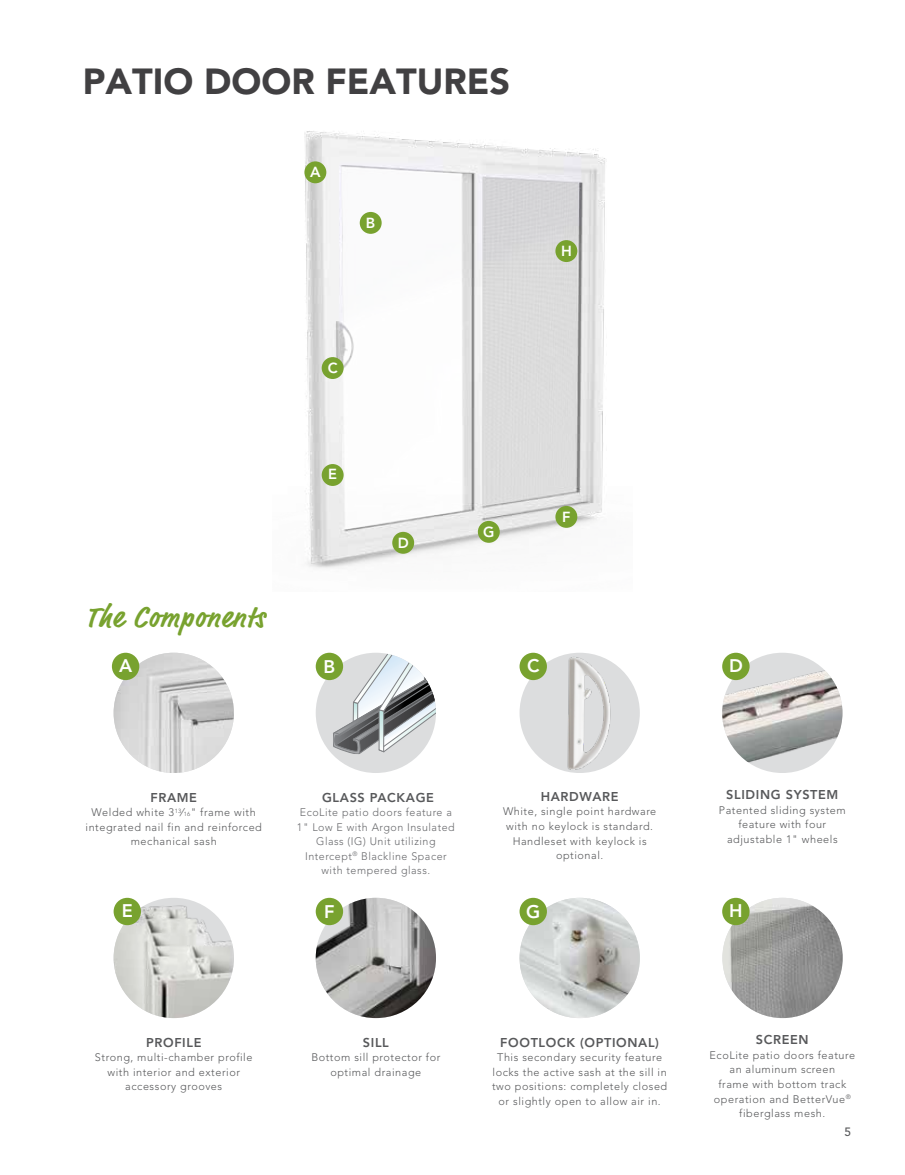
<style>
.page{position:relative;width:905px;height:1175px;background:#fff}
.page>*{position:absolute;margin:0;border:0;box-sizing:border-box;transform-origin:0 0}
.t1{font:900 36px "Avenir LT Std";color:#414042}
.t2{font:700 30px "Market Pro";letter-spacing:.04em;color:#78a22f}
.t3{font:800 18.15px "Avenir LT Std";color:#fff}
.t4{font:800 14.55px "Avenir LT Std";color:#fff}
.t5{font:800 12.75px "Avenir LT Std";letter-spacing:.05em;color:#58595b}
.t6{font:500 12px "Avenir LT Std";color:#58595b}
.t7{font:300 10.95px/14.5px "Avenir LT Std";letter-spacing:.05em;color:#58595b;text-align:center}
.t8{font:300 10.95px/14.5px "Avenir LT Std";letter-spacing:.05em;color:#696a6d;text-align:center}
.s1{font-size:6px}
</style>
<div class="page">
<img style="left:722px;top:652px;width:120px;height:121px;border-radius:60px">
<div style="left:722px;top:652px;width:27px;height:28px;background:#78a22f;border-radius:50%"></div>
<img style="left:722px;top:897px;width:120px;height:121px;border-radius:60px">
<div style="left:722px;top:897px;width:27px;height:28px;background:#78a22f;border-radius:50%"></div>
<img style="left:114px;top:652px;width:120px;height:121px;border-radius:60px">
<div style="left:112px;top:652px;width:27px;height:28px;background:#78a22f;border-radius:50%"></div>
<img style="left:114px;top:897px;width:120px;height:121px;border-radius:60px">
<div style="left:114px;top:897px;width:27px;height:28px;background:#78a22f;border-radius:50%"></div>
<div style="left:316px;top:652px;width:120px;height:121px;background:#dcddde;border-radius:50%"></div>
<svg style="left:333px;top:652px;width:103px;height:102px"></svg>
<div style="left:316px;top:652px;width:27px;height:28px;background:#78a22f;border-radius:50%"></div>
<img style="left:316px;top:897px;width:120px;height:121px;border-radius:60px">
<div style="left:316px;top:897px;width:27px;height:28px;background:#78a22f;border-radius:50%"></div>
<img style="left:519px;top:897px;width:120px;height:121px;border-radius:60px">
<div style="left:519px;top:897px;width:28px;height:28px;background:#78a22f;border-radius:50%"></div>
<img style="left:519px;top:652px;width:120px;height:121px;border-radius:60px">
<div style="left:519px;top:652px;width:28px;height:28px;background:#78a22f;border-radius:50%"></div>
<img style="left:304px;top:131px;width:301px;height:438px">
<div style="left:304px;top:161px;width:22px;height:22px;background:#78a22f;border-radius:50%"></div>
<div style="left:360px;top:212px;width:21px;height:22px;background:#78a22f;border-radius:50%"></div>
<div style="left:322px;top:357px;width:21px;height:22px;background:#78a22f;border-radius:50%"></div>
<div style="left:392px;top:532px;width:22px;height:22px;background:#78a22f;border-radius:50%"></div>
<div style="left:322px;top:464px;width:21px;height:22px;background:#78a22f;border-radius:50%"></div>
<div style="left:555px;top:506px;width:22px;height:22px;background:#78a22f;border-radius:50%"></div>
<div style="left:555px;top:240px;width:22px;height:22px;background:#78a22f;border-radius:50%"></div>
<div style="left:478px;top:521px;width:22px;height:22px;background:#78a22f;border-radius:50%"></div>
<h1 class="t1" style="left:83px;top:60px;width:429px">PATIO DOOR FEATURES</h1>
<h3 class="t4" style="left:310px;top:163px;width:12px">A</h3>
<h3 class="t4" style="left:366px;top:214px;width:11px">B</h3>
<h3 class="t4" style="left:561px;top:242px;width:12px">H</h3>
<h2 class="t2" style="left:86px;top:597px;width:180px">The Components</h2>
<h3 class="t3" style="left:119px;top:654px;width:15px">A</h3>
<h3 class="t4" style="left:328px;top:359px;width:11px">C</h3>
<h3 class="t4" style="left:328px;top:465px;width:10px">E</h3>
<h3 class="t3" style="left:323px;top:655px;width:13px">B</h3>
<h3 class="t4" style="left:398px;top:534px;width:13px">D</h3>
<h3 class="t4" style="left:483px;top:523px;width:13px">G</h3>
<h3 class="t4" style="left:562px;top:508px;width:10px">F</h3>
<h3 class="t3" style="left:527px;top:655px;width:14px">C</h3>
<h3 class="t3" style="left:729px;top:654px;width:15px">D</h3>
<p class="t5" style="left:150px;top:789px;width:48px">FRAME</p>
<p class="t7" style="left:86px;top:805px;width:178px">Welded white 3<sup>13</sup>⁄<span class="s1">16</span>" frame with integrated nail fin and reinforced mechanical sash</p>
<h3 class="t3" style="left:122px;top:899px;width:13px">E</h3>
<p class="t5" style="left:322px;top:789px;width:113px">GLASS PACKAGE</p>
<p class="t8" style="left:297px;top:805px;width:159px">EcoLite patio doors feature a<br>1" Low E with Argon Insulated<br>Glass (IG) Unit utilizing<br>Intercept<sup>®</sup> Blackline Spacer with tempered glass.</p>
<h3 class="t3" style="left:324px;top:900px;width:12px">F</h3>
<p class="t5" style="left:540px;top:789px;width:79px">HARDWARE</p>
<p class="t7" style="left:503px;top:804px;width:155px">White, single point hardware with no keylock is standard.<br>Handleset with keylock is optional.</p>
<h3 class="t3" style="left:526px;top:900px;width:16px">G</h3>
<p class="t5" style="left:726px;top:787px;width:114px">SLIDING SYSTEM</p>
<p class="t7" style="left:719px;top:802px;width:128px">Patented sliding system feature with four adjustable 1" wheels</p>
<h3 class="t3" style="left:729px;top:899px;width:15px">H</h3>
<p class="t5" style="left:146px;top:1034px;width:57px">PROFILE</p>
<p class="t7" style="left:95px;top:1050px;width:159px">Strong, multi-chamber profile with interior and exterior accessory grooves</p>
<p class="t5" style="left:363px;top:1034px;width:27px">SILL</p>
<p class="t7" style="left:311px;top:1050px;width:130px">Bottom sill protector for optimal drainage</p>
<p class="t5" style="left:500px;top:1034px;width:160px">FOOTLOCK (OPTIONAL)</p>
<p class="t7" style="left:492px;top:1050px;width:177px">This secondary security feature locks the active sash at the sill in two positions: completely closed or slightly open to allow air in.</p>
<p class="t5" style="left:756px;top:1032px;width:54px">SCREEN</p>
<p class="t7" style="left:709px;top:1047px;width:147px">EcoLite patio doors feature an aluminum screen<br>frame with bottom track operation and BetterVue<sup>® </sup>fiberglass mesh.</p>
<p class="t6" style="left:844px;top:1124px;width:8px">5</p>
</div>
